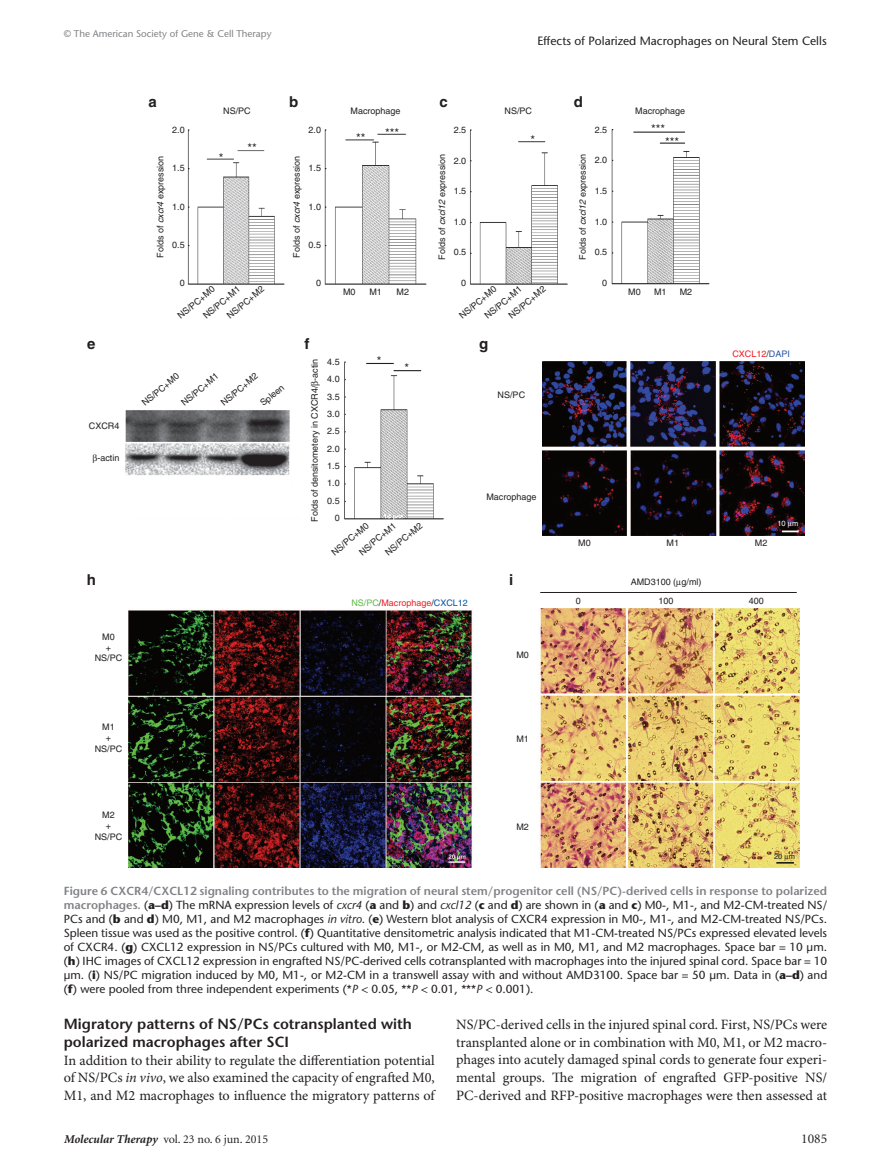
<style>
.page{position:relative;width:891px;height:1175px;background:#fff}
.page>*{position:absolute;margin:0;border:0;box-sizing:border-box;transform-origin:0 0}
.t1{font:700 15px "Helvetica";color:#231f20}
.t2{font:600 14.7px/17.7px "ITC Stone Sans";color:#231f20}
.t3{font:14.25px/17.7px "Minion Pro";letter-spacing:-.005em;color:#231f20;text-align:justify}
.t4{font:13.5px "Minion";color:#231f20}
.t5{font:12px "Stone Sans";color:#231f20}
.t6{font:12px "Minion";color:#231f20}
.t7{font:12px/12.5px "Helvetica";color:#231f20}
.t8{font:11.7px/14.1px "Stone Sans";color:#231f20;text-align:justify}
.t9{font:600 11.7px "ITC Stone Sans";color:#808285}
.t10{font:9.75px "Stone Sans";color:#808285}
.t11{font:9px/10.8px "Helvetica";color:#231f20;text-align:center}
.t12{font:9px "Helvetica";color:#ee1d23}
.t13{font:7.5px "Helvetica";color:#231f20}
.t14{font:7.5px "Helvetica";color:#fff}
.s1{font-style:italic}
.s2{color:#60bb46}
.s3{color:#231f20}
.s4{color:#0154a6}
.s5{color:#2d56a5}
.s6{font-family:"ITC Stone Sans";font-weight:600;color:#808285}
.s7{font-weight:700}
.s8{font-weight:700;font-style:italic}
</style>
<div class="page">
<img style="left:125px;top:361px;width:319px;height:159px">
<img style="left:187px;top:129px;width:523px;height:156px">
<img style="left:542px;top:361px;width:262px;height:174px">
<img style="left:128px;top:608px;width:671px;height:259px">
<hr style="left:540px;top:592px;width:257px;height:1px;background:#231f20">
<svg style="left:311px;top:381px;width:9px;height:4px"></svg>
<svg style="left:785px;top:854px;width:4px;height:6px"></svg>
<svg style="left:788px;top:522px;width:4px;height:6px"></svg>
<p class="t10" style="left:64px;top:28px;width:209px">© The American Society of Gene &amp; Cell Therapy</p>
<p class="t5" style="left:537px;top:34px;width:291px">Effects of Polarized Macrophages on Neural Stem Cells</p>
<p class="t1" style="left:149px;top:93px;width:10px">a</p>
<p class="t1" style="left:289px;top:93px;width:11px">b</p>
<p class="t1" style="left:440px;top:93px;width:10px">c</p>
<p class="t1" style="left:574px;top:93px;width:11px">d</p>
<p class="t11" style="left:223px;top:105px;width:29px">NS/PC</p>
<p class="t11" style="left:351px;top:105px;width:52px">Macrophage</p>
<p class="t11" style="left:505px;top:105px;width:29px">NS/PC</p>
<p class="t11" style="left:635px;top:105px;width:52px">Macrophage</p>
<p class="t1" style="left:87px;top:335px;width:10px">e</p>
<p class="t11" style="left:89px;top:420px;width:32px">CXCR4</p>
<p class="t11" style="left:97px;top:452px;width:24px">-actin</p>
<p class="t11" style="left:172px;top:125px;width:14px">2.0</p>
<p class="t7" style="left:248px;top:141px;width:11px">**</p>
<p class="t7" style="left:219px;top:151px;width:6px">*</p>
<p class="t11" style="left:155px;top:258px;width:104px;rotate:-90deg">Folds of <span class="s1">cxcr4</span> expression</p>
<p class="t11" style="left:172px;top:163px;width:14px">1.5</p>
<p class="t11" style="left:172px;top:201px;width:14px">1.0</p>
<p class="t11" style="left:172px;top:239px;width:14px">0.5</p>
<p class="t11" style="left:180px;top:277px;width:7px">0</p>
<p class="t11" style="left:189px;top:298px;width:47px;line-height:16.4px;text-align:left;text-indent:-19px;rotate:-40deg">NS/PC+M0<br>NS/PC+M1</p>
<p class="t11" style="left:225px;top:313px;width:47px;rotate:-40deg">NS/PC+M2</p>
<p class="t11" style="left:309px;top:125px;width:14px">2.0</p>
<p class="t11" style="left:309px;top:163px;width:14px">1.5</p>
<p class="t11" style="left:309px;top:201px;width:14px">1.0</p>
<p class="t11" style="left:291px;top:258px;width:104px;rotate:-90deg">Folds of <span class="s1">cxcr4</span> expression</p>
<p class="t11" style="left:309px;top:239px;width:14px">0.5</p>
<p class="t11" style="left:316px;top:277px;width:7px">0</p>
<p class="t7" style="left:356px;top:132px;width:11px">**</p>
<p class="t7" style="left:385px;top:127px;width:16px">***</p>
<p class="t11" style="left:343px;top:286px;width:14px">M0</p>
<p class="t11" style="left:369px;top:286px;width:14px">M1</p>
<p class="t11" style="left:397px;top:286px;width:14px">M2</p>
<p class="t11" style="left:454px;top:125px;width:14px">2.5</p>
<p class="t11" style="left:454px;top:155px;width:14px">2.0</p>
<p class="t11" style="left:454px;top:186px;width:14px">1.5</p>
<p class="t11" style="left:454px;top:216px;width:14px">1.0</p>
<p class="t7" style="left:530px;top:134px;width:6px">*</p>
<p class="t11" style="left:436px;top:260px;width:108px;rotate:-90deg">Folds of <span class="s1">cxcl12</span> expression</p>
<p class="t11" style="left:454px;top:247px;width:14px">0.5</p>
<p class="t11" style="left:461px;top:277px;width:7px">0</p>
<p class="t11" style="left:470px;top:298px;width:47px;line-height:16.4px;text-align:left;text-indent:-19px;rotate:-40deg">NS/PC+M0<br>NS/PC+M1</p>
<p class="t11" style="left:506px;top:313px;width:47px;rotate:-40deg">NS/PC+M2</p>
<p class="t1" style="left:304px;top:335px;width:6px">f</p>
<p class="t1" style="left:479px;top:335px;width:11px">g</p>
<p class="t11" style="left:140px;top:400px;width:47px;rotate:-40deg">NS/PC+M0</p>
<p class="t11" style="left:179px;top:400px;width:47px;rotate:-40deg">NS/PC+M1</p>
<p class="t11" style="left:219px;top:400px;width:47px;rotate:-40deg">NS/PC+M2</p>
<p class="t11" style="left:258px;top:400px;width:30px;rotate:-40deg">Spleen</p>
<p class="t7" style="left:377px;top:354px;width:6px">*</p>
<p class="t11" style="left:327px;top:356px;width:14px">4.5</p>
<p class="t11" style="left:309px;top:521px;width:164px;rotate:-90deg">Folds of densitometery in CXCR4/ -actin</p>
<p class="t7" style="left:404px;top:362px;width:6px">*</p>
<p class="t11" style="left:327px;top:374px;width:14px">4.0</p>
<p class="t11" style="left:327px;top:405px;width:14px;line-height:17.4px;text-align:justify">3.0<br>2.5<br>2.0</p>
<p class="t11" style="left:327px;top:391px;width:14px">3.5</p>
<p class="t11" style="left:327px;top:457px;width:14px;line-height:17.2px;text-align:right">1.5<br>1.0<br>0.5<br>0</p>
<p class="t11" style="left:329px;top:549px;width:47px;rotate:-40deg">NS/PC+M0</p>
<p class="t11" style="left:383px;top:549px;width:47px;rotate:-40deg">NS/PC+M2</p>
<p class="t11" style="left:357px;top:549px;width:47px;rotate:-40deg">NS/PC+M1</p>
<p class="t11" style="left:498px;top:389px;width:29px">NS/PC</p>
<p class="t11" style="left:486px;top:491px;width:52px">Macrophage</p>
<p class="t1" style="left:87px;top:571px;width:11px">h</p>
<p class="t1" style="left:509px;top:571px;width:6px">i</p>
<p class="t11" style="left:95px;top:631px;width:29px">M0<br>+<br>NS/PC</p>
<p class="t11" style="left:95px;top:722px;width:29px">M1<br>+<br>NS/PC</p>
<p class="t11" style="left:95px;top:809px;width:29px">M2<br>+<br>NS/PC</p>
<p class="t12" style="left:351px;top:597px;width:118px"><span class="s2">NS/PC</span><span class="s3">/</span>Macrophage<span class="s3">/</span><span class="s4">CXCL12</span></p>
<p class="t11" style="left:516px;top:649px;width:14px">M0</p>
<p class="t11" style="left:516px;top:733px;width:14px">M1</p>
<p class="t11" style="left:516px;top:821px;width:14px">M2</p>
<p class="t11" style="left:595px;top:124px;width:14px">2.5</p>
<p class="t7" style="left:665px;top:123px;width:16px;text-indent:-14px">*** ***</p>
<p class="t11" style="left:577px;top:260px;width:108px;rotate:-90deg">Folds of <span class="s1">cxcl12</span> expression</p>
<p class="t11" style="left:595px;top:155px;width:14px">2.0</p>
<p class="t11" style="left:595px;top:185px;width:14px">1.5</p>
<p class="t11" style="left:595px;top:216px;width:14px">1.0</p>
<p class="t11" style="left:595px;top:247px;width:14px">0.5</p>
<p class="t11" style="left:602px;top:277px;width:7px">0</p>
<p class="t11" style="left:628px;top:286px;width:14px">M0</p>
<p class="t11" style="left:654px;top:286px;width:14px">M1</p>
<p class="t11" style="left:680px;top:286px;width:14px">M2</p>
<p class="t12" style="left:732px;top:348px;width:59px">CXCL12<span class="s3">/</span><span class="s5">DAPI</span></p>
<p class="t14" style="left:777px;top:519px;width:22px">10 m</p>
<p class="t11" style="left:578px;top:537px;width:14px">M0</p>
<p class="t11" style="left:667px;top:537px;width:14px">M1</p>
<p class="t11" style="left:755px;top:537px;width:14px">M2</p>
<p class="t11" style="left:631px;top:577px;width:72px">AMD3100 ( g/ml)</p>
<p class="t11" style="left:576px;top:595px;width:7px">0</p>
<p class="t11" style="left:659px;top:595px;width:17px">100</p>
<p class="t11" style="left:749px;top:595px;width:17px">400</p>
<p class="t13" style="left:774px;top:851px;width:22px">20 m</p>
<p class="t9" style="left:64px;top:883px;width:765px">Figure 6 CXCR4/CXCL12 signaling contributes to the migration of neural stem/progenitor cell (NS/PC)-derived cells in response to polarized</p>
<p class="t8" style="left:64px;top:897px;width:765px"><span class="s6">macrophages.</span> (<span class="s7">a–d</span>) The mRNA expression levels of <span class="s1">cxcr4</span> (<span class="s7">a</span> and <span class="s7">b</span>) and <span class="s1">cxcl12</span> (<span class="s7">c</span> and <span class="s7">d</span>) are shown in (<span class="s7">a</span> and <span class="s7">c</span>) M0-, M1-, and M2-CM-treated NS/ PCs and (<span class="s7">b</span> and <span class="s7">d</span>) M0, M1, and M2 macrophages <span class="s1">in vitro</span>. (<span class="s7">e</span>) Western blot analysis of CXCR4 expression in M0-, M1-, and M2-CM-treated NS/PCs.<br>Spleen tissue was used as the positive control. (<span class="s7">f</span>) Quantitative densitometric analysis indicated that M1-CM-treated NS/PCs expressed elevated levels of CXCR4. (<span class="s7">g</span>) CXCL12 expression in NS/PCs cultured with M0, M1-, or M2-CM, as well as in M0, M1, and M2 macrophages. Space bar = 10 μm. (<span class="s7">h</span>) IHC images of CXCL12 expression in engrafted NS/PC-derived cells cotransplanted with macrophages into the injured spinal cord. Space bar = 10 μm. (<span class="s7">i</span>) NS/PC migration induced by M0, M1-, or M2-CM in a transwell assay with and without AMD3100. Space bar = 50 μm. Data in (<span class="s7">a–d</span>) and (<span class="s7">f</span>) were pooled from three independent experiments (*<span class="s1">P</span> &lt; 0.05, **<span class="s1">P</span> &lt; 0.01, ***<span class="s1">P</span> &lt; 0.001).</p>
<p class="t2" style="left:64px;top:1015px;width:350px">Migratory patterns of NS/PCs cotransplanted with polarized macrophages after SCI</p>
<p class="t3" style="left:64px;top:1051px;width:373px">In addition to their ability to regulate the differentiation potential of NS/PCs <span class="s1">in vivo</span>, we also examined the capacity of engrafted M0, M1, and M2 macrophages to influence the migratory patterns of</p>
<p class="t3" style="left:456px;top:1016px;width:373px">NS/PC-derived cells in the injured spinal cord. First, NS/PCs were transplanted alone or in combination with M0, M1, or M2 macro&shy;phages into acutely damaged spinal cords to generate four experi&shy;mental groups. The migration of engrafted GFP-positive NS/ PC-derived and RFP-positive macrophages were then assessed at</p>
<p class="t6" style="left:64px;top:1133px;width:206px"><span class="s8">Molecular Therapy</span> vol. 23 no. 6 jun. 2015</p>
<p class="t4" style="left:801px;top:1132px;width:27px">1085</p>
</div>
